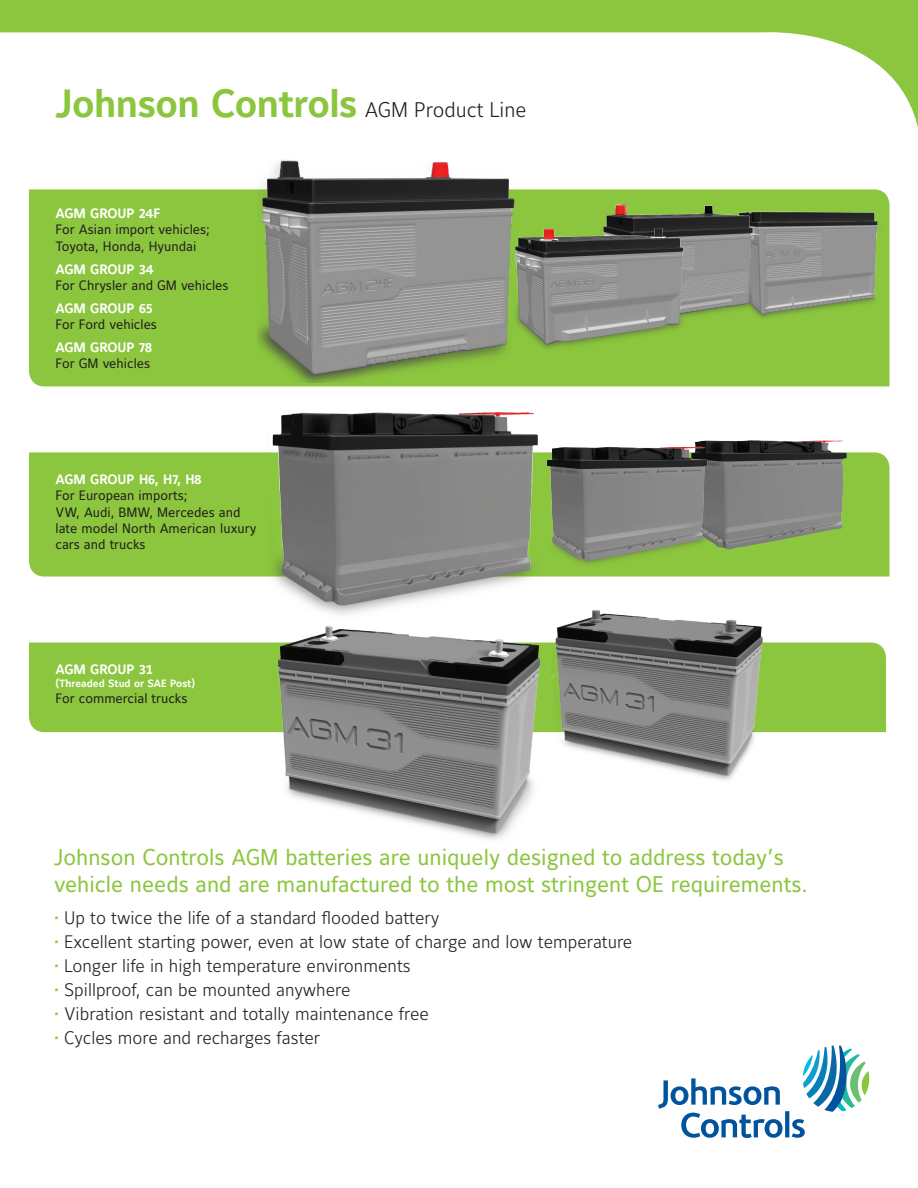
<style>
.page{position:relative;width:918px;height:1188px;background:#fff}
.page>*{position:absolute;margin:0;border:0;box-sizing:border-box;transform-origin:0 0}
.large_body{font:39px "Maurea Bold Lf";letter-spacing:-.015em;color:#8bc63e}
.grey_body{font:22.5px/27px "Maurea Regular Lf";color:#8bc63e}
.grey_body-2{font:18px "Maurea Light Lf";color:#231f20}
.grey_body-3{font:13.5px/16.2px "Maurea Regular Lf";color:#231f20}
.grey_body-4{font:13.5px "Maurea Bold Lf";color:#fff}
.grey_body-5{font:10.5px "Maurea Bold Lf";color:#fff}
.s1{font-family:"Maurea Light Lf";font-size:21px;color:#231f20}
.s2{color:#8bc63e}
</style>
<div class="page">
<div style="left:29px;top:643px;width:857px;height:89px;background:#8bc63e"></div>
<img style="left:569px;top:610px;width:232px;height:171px">
<div style="left:29px;top:189px;width:861px;height:197px;background:#8bc63e"></div>
<img style="left:756px;top:209px;width:134px;height:117px">
<img style="left:601px;top:193px;width:155px;height:133px">
<img style="left:519px;top:211px;width:169px;height:141px">
<div style="left:29px;top:452px;width:861px;height:125px;background:#8bc63e"></div>
<img style="left:713px;top:440px;width:134px;height:109px">
<img style="left:550px;top:440px;width:163px;height:130px">
<img style="left:268px;top:412px;width:282px;height:203px">
<img style="left:257px;top:160px;width:262px;height:223px">
<img style="left:272px;top:624px;width:318px;height:216px">
<svg style="left:658px;top:1045px;width:211px;height:93px"></svg>
<svg style="left:0;top:0;width:918px;height:128px"></svg>
<p class="large_body" style="left:56px;top:82px;width:473px">Johnson Controls <span class="s1">AGM Product Line</span></p>
<p class="grey_body-4" style="left:56px;top:206px;width:106px">AGM GROUP 24F</p>
<p class="grey_body-3" style="left:56px;top:222px;width:156px">For Asian import vehicles;<br>Toyota, Honda, Hyundai</p>
<p class="grey_body-4" style="left:56px;top:261px;width:100px">AGM GROUP 34</p>
<p class="grey_body-3" style="left:56px;top:278px;width:175px">For Chrysler and GM vehicles</p>
<p class="grey_body-4" style="left:56px;top:300px;width:99px">AGM GROUP 65</p>
<p class="grey_body-3" style="left:56px;top:317px;width:103px">For Ford vehicles</p>
<p class="grey_body-4" style="left:56px;top:340px;width:98px">AGM GROUP 78</p>
<p class="grey_body-3" style="left:56px;top:356px;width:96px">For GM vehicles</p>
<p class="grey_body-4" style="left:56px;top:472px;width:147px">AGM GROUP H6, H7, H8</p>
<p class="grey_body-3" style="left:56px;top:488px;width:202px">For European imports;<br>VW, Audi, BMW, Mercedes and late model North American luxury cars and trucks</p>
<p class="grey_body-4" style="left:56px;top:662px;width:99px">AGM GROUP 31</p>
<p class="grey_body-5" style="left:56px;top:677px;width:141px">(Threaded Stud or SAE Post)</p>
<p class="grey_body-3" style="left:56px;top:691px;width:134px">For commercial trucks</p>
<p class="grey_body" style="left:54px;top:845px;width:755px">Johnson Controls AGM batteries are uniquely designed to address today’s vehicle needs and are manufactured to the most stringent OE requirements.</p>
<p class="grey_body-2" style="left:54px;top:908px;width:387px"><span class="s2">•</span> Up to twice the life of a standard flooded battery</p>
<p class="grey_body-2" style="left:54px;top:932px;width:580px"><span class="s2">•</span> Excellent starting power, even at low state of charge and low temperature</p>
<p class="grey_body-2" style="left:54px;top:956px;width:358px"><span class="s2">•</span> Longer life in high temperature environments</p>
<p class="grey_body-2" style="left:54px;top:980px;width:298px"><span class="s2">•</span> Spillproof, can be mounted anywhere</p>
<p class="grey_body-2" style="left:54px;top:1004px;width:376px"><span class="s2">•</span> Vibration resistant and totally maintenance free</p>
<p class="grey_body-2" style="left:54px;top:1028px;width:268px"><span class="s2">•</span> Cycles more and recharges faster</p>
</div>
